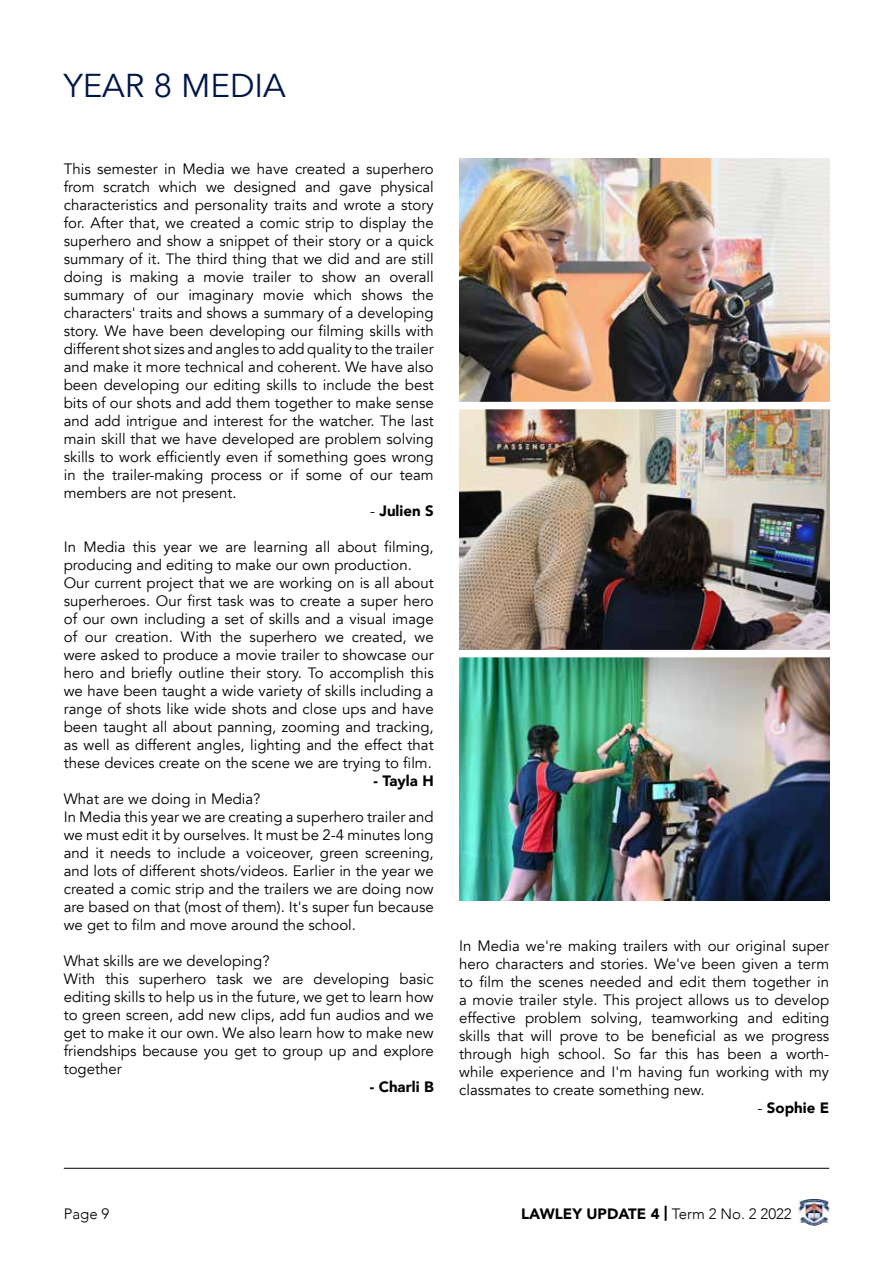
<style>
.page{position:relative;width:893px;height:1263px;background:#fff}
.page>*{position:absolute;margin:0;border:0;box-sizing:border-box;transform-origin:0 0}
.t1{font:33px "Avenir";color:#001648}
.t2{font:15px/18px "Avenir";color:#000}
.t3{font:900 15px "Avenir";color:#000}
.t4{font:300 15px "Avenir";color:#000}
.s1{font-weight:400}
.s2{font-weight:300}
</style>
<div class="page">
<hr style="left:64px;top:1168px;width:765px;height:1px;background:#000">
<img style="left:798px;top:1199px;width:31px;height:26px">
<img style="left:459px;top:159px;width:370px;height:741px">
<div style="left:457px;top:402px;width:384px;height:7px;background:#fff"></div>
<div style="left:452px;top:650px;width:392px;height:7px;background:#fff"></div>
<h1 class="t1" style="left:64px;top:66px;width:224px">YEAR 8 MEDIA</h1>
<p class="t2" style="left:64px;top:160px;width:371px;text-align:justify">This semester in Media we have created a superhero from scratch which we designed and gave physical characteristics and personality traits and wrote a story for. After that, we created a comic strip to display the superhero and show a snippet of their story or a quick summary of it. The third thing that we did and are still doing is making a movie trailer to show an overall summary of our imaginary movie which shows the characters' traits and shows a summary of a developing story. We have been developing our filming skills with different shot sizes and angles to add quality to the trailer and make it more technical and coherent. We have also been developing our editing skills to include the best bits of our shots and add them together to make sense and add intrigue and interest for the watcher. The last main skill that we have developed are problem solving skills to work efficiently even if something goes wrong in the trailer-making process or if some of our team members are not present.</p>
<p class="t3" style="left:370px;top:498px;width:65px"><span class="s1">-</span> Julien S</p>
<p class="t2" style="left:64px;top:538px;width:371px">In Media this year we are learning all about filming, producing and editing to make our own production.<br>Our current project that we are working on is all about superheroes. Our first task was to create a super hero of our own including a set of skills and a visual image of our creation. With the superhero we created, we were asked to produce a movie trailer to showcase our hero and briefly outline their story. To accomplish this we have been taught a wide variety of skills including a range of shots like wide shots and close ups and have been taught all about panning, zooming and tracking, as well as different angles, lighting and the effect that these devices create on the scene we are trying to film.</p>
<p class="t3" style="left:374px;top:768px;width:62px">- Tayla H</p>
<p class="t2" style="left:64px;top:790px;width:371px">What are we doing in Media?<br>In Media this year we are creating a superhero trailer and we must edit it by ourselves. It must be 2-4 minutes long and it needs to include a voiceover, green screening, and lots of different shots/videos. Earlier in the year we created a comic strip and the trailers we are doing now are based on that (most of them). It's super fun because we get to film and move around the school.</p>
<p class="t2" style="left:64px;top:952px;width:371px">What skills are we developing?<br>With this superhero task we are developing basic editing skills to help us in the future, we get to learn how to green screen, add new clips, add fun audios and we get to make it our own. We also learn how to make new friendships because you get to group up and explore together</p>
<p class="t3" style="left:370px;top:1074px;width:65px">- Charli B</p>
<p class="t2" style="left:459px;top:937px;width:371px;text-align:justify">In Media we're making trailers with our original super hero characters and stories. We've been given a term to film the scenes needed and edit them together in a movie trailer style. This project allows us to develop effective problem solving, teamworking and editing skills that will prove to be beneficial as we progress through high school. So far this has been a worth&shy;while experience and I'm having fun working with my classmates to create something new.</p>
<p class="t3" style="left:757px;top:1094px;width:73px"><span class="s1">-</span> Sophie E</p>
<p class="t4" style="left:64px;top:1204px;width:47px">Page 9</p>
<p class="t3" style="left:521px;top:1200px;width:272px">LAWLEY UPDATE 4 | <span class="s2">Term 2 No. 2 2022</span></p>
</div>
